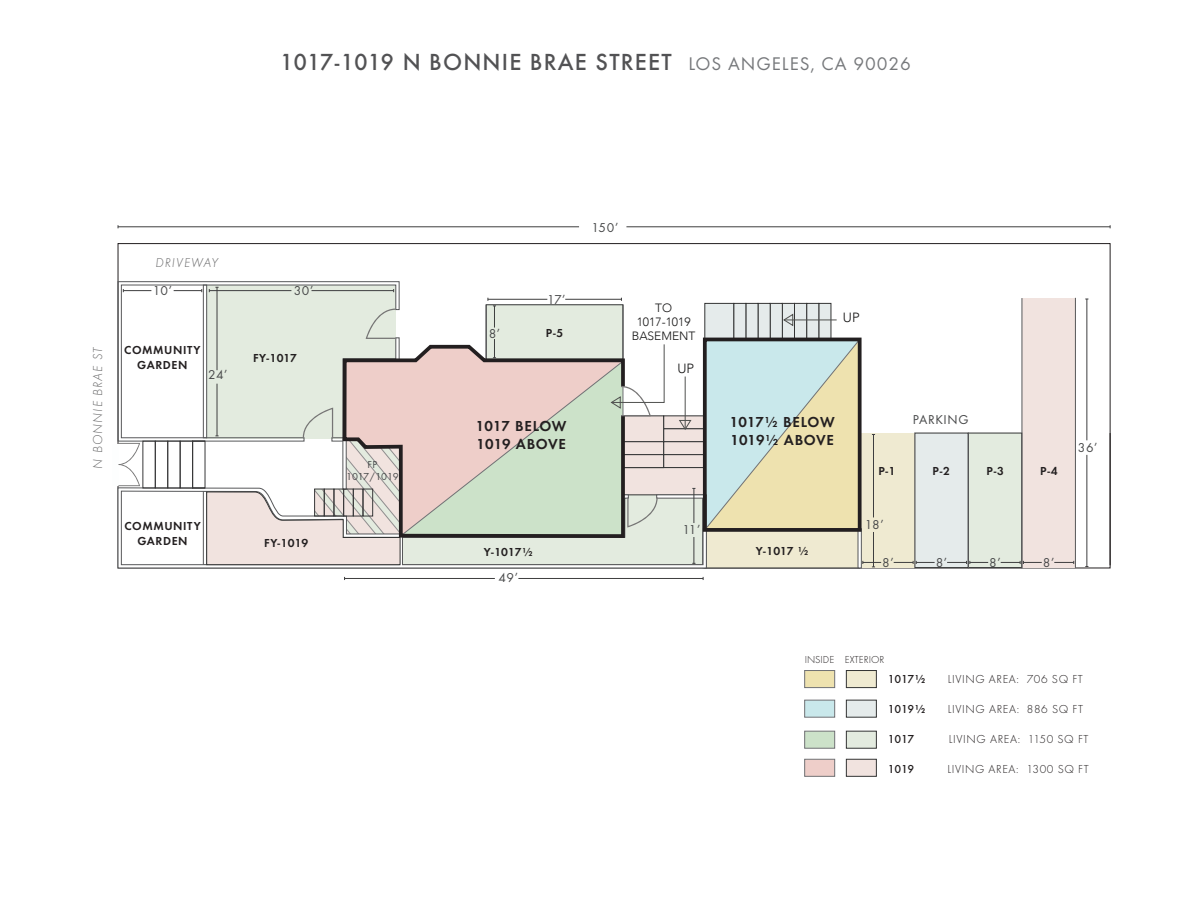
<style>
.page{position:relative;width:1191px;height:919px;background:#fff}
.page>*{position:absolute;margin:0;border:0;box-sizing:border-box;transform-origin:0 0}
.t1{font:500 24.15px "Futura T";letter-spacing:.05em;color:#525254}
.t2{font:600 15px/18px "Futura T";letter-spacing:.03em;color:#231f20}
.t3{font:13.35px "Futura T";letter-spacing:.05em;color:#474849}
.t4{font:italic 300 13.35px "Futura T";letter-spacing:.075em;color:#676768}
.t5{font:300 13.35px "Avenir";color:#151414}
.t6{font:300 12px "Futura T";letter-spacing:.05em;color:#231f20}
.t7{font:600 12px/14.4px "Futura T";letter-spacing:.05em;color:#231f20;text-align:center}
.t8{font:300 12px/14.4px "Avenir";color:#151414;text-align:center}
.t9{font:500 12px "Futura T";letter-spacing:-.02em;color:#231f20}
.t10{font:300 10.5px "Futura T";color:#231f20}
.t11{font:10.5px/12.6px "Futura T";letter-spacing:-.02em;color:#474849;text-align:center}
.s1{font-weight:400;font-size:18.9px;color:#76787b}
.s2{font-weight:600}
</style>
<div class="page">
<div style="left:118px;top:243px;width:992px;height:325px;background:#fff;border:1px solid #231f20"></div>
<div style="left:1021px;top:298px;width:54px;height:269px;background:#f1e3df"></div>
<div style="left:967px;top:432px;width:54px;height:135px;background:#e3ebdf;border:1px solid #333434"></div>
<div style="left:914px;top:432px;width:54px;height:135px;background:#e5ebeb"></div>
<div style="left:861px;top:433px;width:53px;height:134px;background:#efead1"></div>
<hr style="left:967px;top:433px;width:1px;height:135px;background:#57585a">
<hr style="left:914px;top:433px;width:1px;height:135px;background:#57585a">
<div style="left:704px;top:529px;width:155px;height:39px;background:#8b8a7e"></div>
<svg style="left:117px;top:281px;width:283px;height:160px"></svg>
<hr style="left:1021px;top:298px;width:1px;height:270px;background:#57585a">
<hr style="left:1109px;top:433px;width:1px;height:132px;background:#231f20">
<hr style="left:1074px;top:298px;width:1px;height:270px;background:#57585a">
<svg style="left:117px;top:487px;width:590px;height:81px"></svg>
<div style="left:167px;top:440px;width:13px;height:48px;border:1px solid #383839"></div>
<div style="left:155px;top:440px;width:13px;height:48px;border:1px solid #383839"></div>
<div style="left:142px;top:440px;width:14px;height:48px;border:1px solid #383839"></div>
<svg style="left:118px;top:442px;width:22px;height:44px"></svg>
<hr style="left:344px;top:578px;width:150px;height:1px;background:#3e3e3f">
<hr style="left:518px;top:578px;width:185px;height:1px;background:#3e3e3f">
<hr style="left:118px;top:226px;width:461px;height:1px;background:#3e3e3f">
<hr style="left:626px;top:226px;width:483px;height:1px;background:#3e3e3f">
<div style="left:846px;top:670px;width:30px;height:17px;background:#efead1;border:1px solid #333434"></div>
<div style="left:804px;top:670px;width:30px;height:17px;background:#eee2af;border:1px solid #707174"></div>
<div style="left:846px;top:699px;width:30px;height:18px;background:#e5ebeb"></div>
<div style="left:804px;top:699px;width:30px;height:18px;background:#c9e8eb;border:1px solid #707174"></div>
<div style="left:846px;top:730px;width:30px;height:18px;background:#e3ebdf"></div>
<div style="left:804px;top:730px;width:30px;height:18px;background:#cce2c9;border:1px solid #707174"></div>
<div style="left:846px;top:758px;width:30px;height:18px;background:#f1e3df;border:1px solid #333434"></div>
<div style="left:804px;top:758px;width:30px;height:18px;background:#eecec9;border:1px solid #707174"></div>
<svg style="left:123px;top:289px;width:28px;height:3px"></svg>
<svg style="left:893px;top:560px;width:41px;height:3px"></svg>
<svg style="left:947px;top:560px;width:40px;height:3px"></svg>
<svg style="left:1000px;top:560px;width:41px;height:3px"></svg>
<svg style="left:1054px;top:560px;width:20px;height:3px"></svg>
<hr style="left:1086px;top:299px;width:1px;height:141px;background:#3e3e3f">
<hr style="left:1086px;top:454px;width:1px;height:112px;background:#3e3e3f">
<svg style="left:174px;top:287px;width:707px;height:280px"></svg>
<h1 class="t1" style="left:280px;top:48px;width:632px">1017-1019 N BONNIE BRAE STREET <span class="s1">LOS ANGELES, CA 90026</span></h1>
<p class="t4" style="left:90px;top:468px;width:123px;rotate:-90deg">N BONNIE BRAE ST</p>
<p class="t4" style="left:155px;top:255px;width:65px">DRIVEWAY</p>
<p class="t3" style="left:153px;top:283px;width:21px">10’</p>
<p class="t7" style="left:124px;top:343px;width:78px">COMMUNITY<br>GARDEN</p>
<p class="t3" style="left:208px;top:366px;width:21px">24’</p>
<p class="t7" style="left:124px;top:518px;width:78px">COMMUNITY<br>GARDEN</p>
<p class="t3" style="left:293px;top:283px;width:21px">30’</p>
<p class="t7" style="left:253px;top:351px;width:46px">FY-1017</p>
<p class="t7" style="left:264px;top:535px;width:46px">FY-1019</p>
<p class="t11" style="left:346px;top:458px;width:54px">FP<br>1017/1019</p>
<p class="t3" style="left:591px;top:220px;width:28px">150’</p>
<p class="t3" style="left:488px;top:325px;width:13px">8’</p>
<p class="t3" style="left:547px;top:291px;width:20px">17’</p>
<p class="t7" style="left:545px;top:325px;width:19px">P-5</p>
<p class="t2" style="left:476px;top:416px;width:92px">1017 BELOW<br>1019 ABOVE</p>
<p class="t8" style="left:631px;top:300px;width:65px">TO<br>1017-1019<br>BASEMENT</p>
<p class="t5" style="left:677px;top:360px;width:18px">UP</p>
<p class="t5" style="left:842px;top:309px;width:18px">UP</p>
<p class="t2" style="left:729px;top:413px;width:106px">1017½ BELOW<br>1019½ ABOVE</p>
<p class="t3" style="left:912px;top:411px;width:57px">PARKING</p>
<p class="t7" style="left:878px;top:463px;width:19px">P-1</p>
<p class="t7" style="left:932px;top:463px;width:19px">P-2</p>
<p class="t7" style="left:986px;top:463px;width:19px">P-3</p>
<p class="t7" style="left:1039px;top:463px;width:19px">P-4</p>
<p class="t3" style="left:682px;top:521px;width:19px">11’</p>
<p class="t7" style="left:483px;top:544px;width:51px">Y-1017½</p>
<p class="t7" style="left:755px;top:543px;width:54px">Y-1017 ½</p>
<p class="t3" style="left:498px;top:569px;width:21px">49’</p>
<p class="t3" style="left:864px;top:516px;width:20px">18’</p>
<p class="t3" style="left:882px;top:554px;width:13px">8’</p>
<p class="t3" style="left:935px;top:554px;width:13px">8’</p>
<p class="t3" style="left:989px;top:554px;width:13px">8’</p>
<p class="t3" style="left:1042px;top:554px;width:13px">8’</p>
<p class="t3" style="left:1077px;top:439px;width:21px">36’</p>
<p class="t10" style="left:804px;top:653px;width:81px">INSIDE EXTERIOR</p>
<p class="t9" style="left:887px;top:671px;width:39px">1017<span class="s2">½</span></p>
<p class="t6" style="left:947px;top:671px;width:137px">LIVING AREA: 706 SQ FT</p>
<p class="t9" style="left:887px;top:701px;width:40px">1019<span class="s2">½</span></p>
<p class="t6" style="left:947px;top:701px;width:137px">LIVING AREA: 886 SQ FT</p>
<p class="t9" style="left:887px;top:731px;width:28px">1017</p>
<p class="t6" style="left:948px;top:731px;width:141px">LIVING AREA: 1150 SQ FT</p>
<p class="t9" style="left:887px;top:761px;width:28px">1019</p>
<p class="t6" style="left:947px;top:761px;width:143px">LIVING AREA: 1300 SQ FT</p>
</div>
